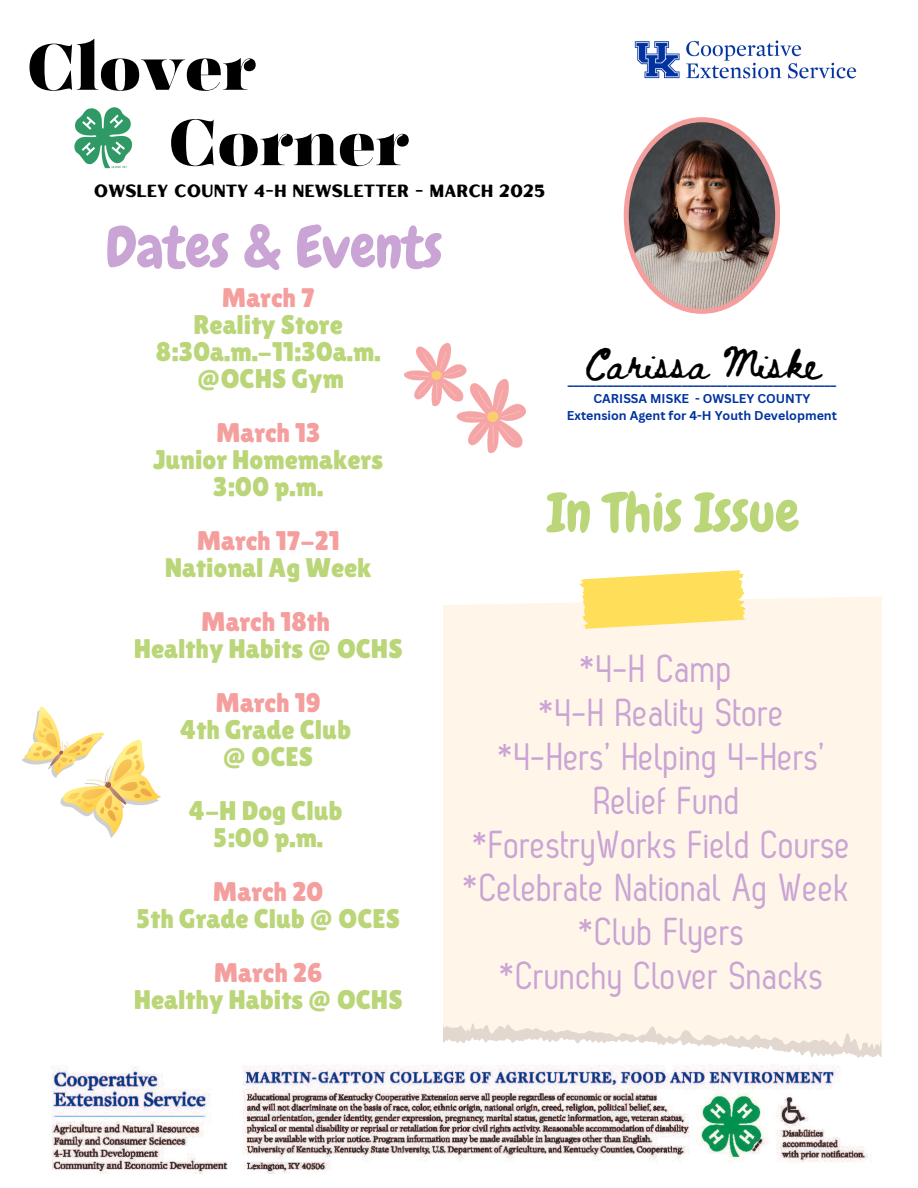
<style>
.page{position:relative;width:918px;height:1188px;background:#fff}
.page>*{position:absolute;margin:0;border:0;box-sizing:border-box;transform-origin:0 0}
.t1{font:800 65.55px/75.3px "Fabrica";color:#000}
.t2{font:57px "Chewy";color:#c9a4d4}
.t3{font:54px "Chewy";color:#bad679}
.t4{font:39px/43.8px "Zag";color:#c9a4d4;text-align:center}
.t5{font:31.5px "Beth Ellen";color:#000}
.t6{font:27px/27px "Lilita One";color:#bad679;text-align:center}
.t7{font:17.55px "Hertical Sans Rough";color:#000}
.t8{font:700 12.45px/17.2px "Canva Sans";color:#0033a0;text-align:center}
.s1{color:#f49f9e}
</style>
<div class="page">
<img style="left:624px;top:117px;width:156px;height:197px">
<img style="left:74px;top:107px;width:59px;height:62px">
<img style="left:634px;top:40px;width:223px;height:39px">
<img style="left:51px;top:1065px;width:817px;height:109px">
<div style="left:443px;top:596px;width:439px;height:461px;background:#fff5e9"></div>
<svg style="left:576px;top:570px;width:171px;height:59px;background:#ffe47a"></svg>
<img style="left:404px;top:343px;width:122px;height:109px">
<svg style="left:22px;top:707px;width:139px;height:131px"></svg>
<h5 class="t1" style="left:168px;top:30px;width:243px;text-indent:-142px">Clover<br>Corner</h5>
<h5 class="t7" style="left:94px;top:178px;width:453px">OWSLEY COUNTY 4-H NEWSLETTER - MARCH 2025</h5>
<h4 class="t2" style="left:106px;top:211px;width:338px">Dates &amp; Events</h4>
<p class="t6" style="left:156px;top:284px;width:226px"><span class="s1">March 7<br></span>Reality Store<br>8:30a.m.-11:30a.m. @OCHS Gym</p>
<p class="t6" style="left:153px;top:419px;width:232px"><span class="s1">March 13<br></span>Junior Homemakers<br>3:00 p.m.</p>
<h1 class="t6" style="left:165px;top:527px;width:208px"><span class="s1">March 17-21<br></span>National Ag Week</h1>
<h4 class="t6" style="left:134px;top:608px;width:270px"><span class="s1">March 18th<br></span>Healthy Habits @ OCHS</h4>
<h4 class="t6" style="left:180px;top:689px;width:172px"><span class="s1">March 19<br></span>4th Grade Club @ OCES</h4>
<h4 class="t6" style="left:189px;top:797px;width:155px">4-H Dog Club<br>5:00 p.m.</h4>
<h4 class="t6" style="left:136px;top:878px;width:265px"><span class="s1">March 20<br></span>5th Grade Club @ OCES</h4>
<h4 class="t6" style="left:134px;top:959px;width:270px"><span class="s1">March 26<br></span>Healthy Habits @ OCHS</h4>
<h3 class="t5" style="left:584px;top:349px;width:238px">Carissa Miske</h3>
<h4 class="t8" style="left:567px;top:372px;width:272px">_______________________________________________<br>CARISSA MISKE - OWSLEY COUNTY<br>Extension Agent for 4-H Youth Development</h4>
<p class="t3" style="left:547px;top:479px;width:254px">In This Issue</p>
<h4 class="t4" style="left:464px;top:649px;width:389px">*4-H Camp<br>*4-H Reality Store<br>*4-Hers’ Helping 4-Hers’<br>Relief Fund<br>*ForestryWorks Field Course *Celebrate National Ag Week *Club Flyers<br>*Crunchy Clover Snacks</h4>
</div>
